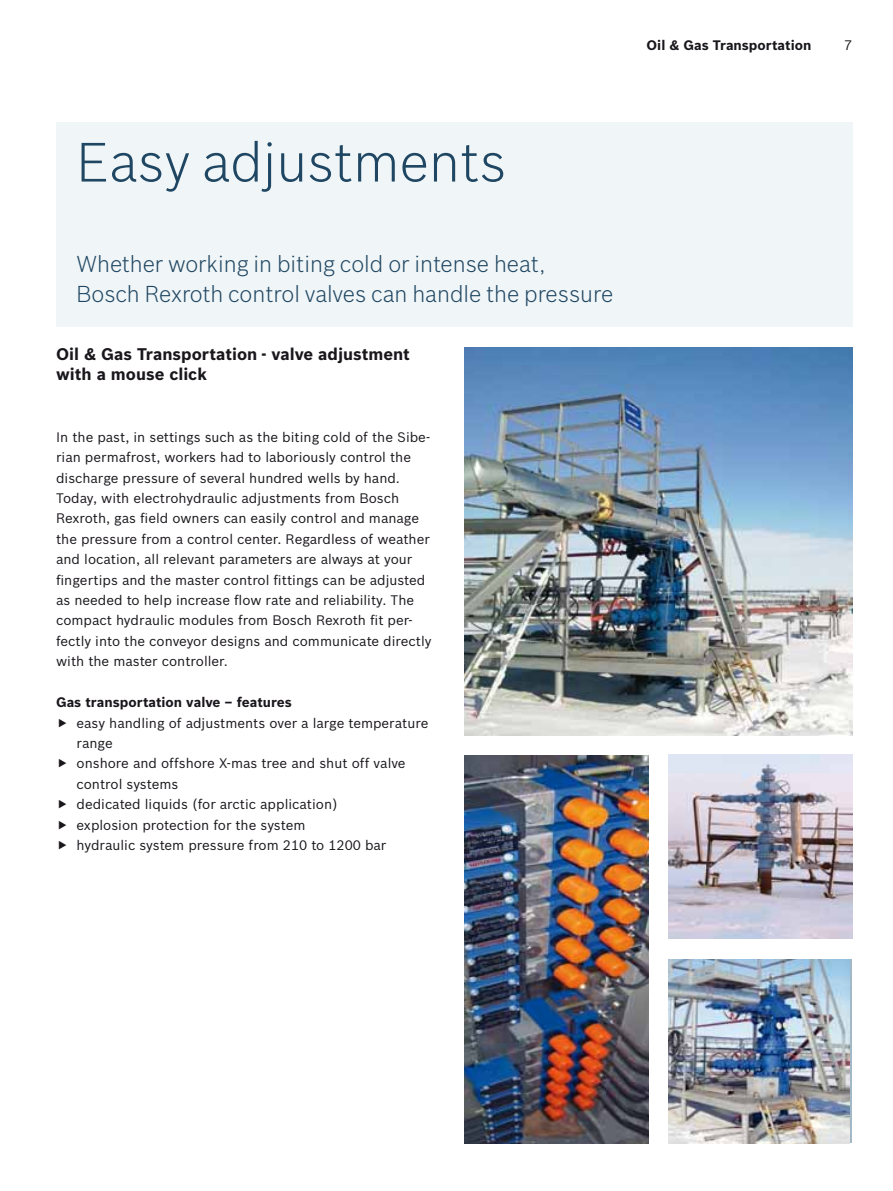
<style>
.page{position:relative;width:893px;height:1191px;background:#fff}
.page>*{position:absolute;margin:0;border:0;box-sizing:border-box;transform-origin:0 0}
.t1{font:300 54px "Bosch Sans";color:#1f4662}
.t2{font:300 22.5px/30.6px "Bosch Sans";color:#1f4662}
.t3{font:700 16.5px/20.4px "Bosch Sans";color:#1a171c}
.t4{font:13.5px/20.4px "Bosch Sans";color:#1a171c}
.t5{font:700 13.5px "Bosch Sans";color:#1a171c}
</style>
<div class="page">
<div style="left:56px;top:122px;width:796px;height:205px;background:#f0f5f7"></div>
<img style="left:464px;top:756px;width:184px;height:387px">
<img style="left:464px;top:347px;width:388px;height:388px">
<img style="left:668px;top:755px;width:184px;height:183px">
<img style="left:668px;top:959px;width:182px;height:184px">
<p class="t5" style="left:647px;top:40px;width:166px">Oil &amp; Gas Transportation</p>
<p class="t4" style="left:844px;top:37px;width:10px">7</p>
<h1 class="t1" style="left:77px;top:141px;width:431px">Easy adjustments</h1>
<h2 class="t2" style="left:77px;top:250px;width:538px">Whether working in biting cold or intense heat,<br>Bosch Rexroth control valves can handle the pressure</h2>
<p class="t3" style="left:56px;top:345px;width:355px">Oil &amp; Gas Transportation - valve adjustment with a mouse click</p>
<p class="t4" style="left:56px;top:428px;width:377px">In the past, in settings such as the biting cold of the Sibe&shy;rian permafrost, workers had to laboriously control the discharge pressure of several hundred wells by hand.<br>Today, with electrohydraulic adjustments from Bosch Rexroth, gas field owners can easily control and manage the pressure from a control center. Regardless of weather and location, all relevant parameters are always at your fingertips and the master control fittings can be adjusted as needed to help increase flow rate and reliability. The compact hydraulic modules from Bosch Rexroth fit per&shy;fectly into the conveyor designs and communicate directly with the master controller.</p>
<p class="t5" style="left:56px;top:697px;width:237px">Gas transportation valve – features</p>
<p class="t4" style="left:77px;top:713px;width:353px">easy handling of adjustments over a large temperature range<br>onshore and offshore X-mas tree and shut off valve control systems<br>dedicated liquids (for arctic application)<br>explosion protection for the system<br>hydraulic system pressure from 210 to 1200 bar</p>
</div>
